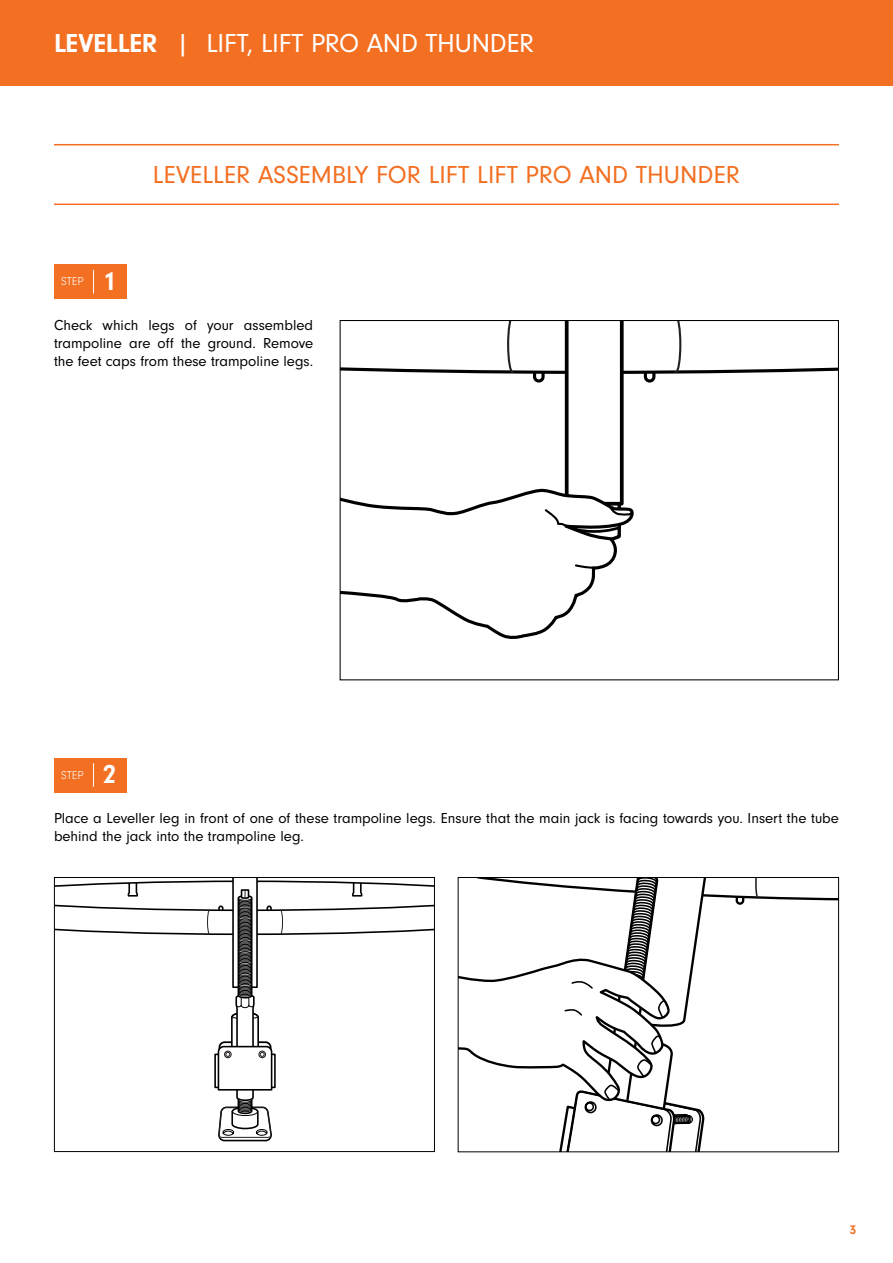
<style>
.page{position:relative;width:893px;height:1263px;background:#fff}
.page>*{position:absolute;margin:0;border:0;box-sizing:border-box;transform-origin:0 0}
.t1{font:27px "Neuzeit Gro";letter-spacing:-.01em;color:#fff}
.t2{font:700 27px "Neuzeit Gro";color:#fff}
.t3{font:25.5px "Neuzeit Gro";color:#f36f21}
.t4{font:15px/18px "Neuzeit Gro";color:#000;text-align:justify}
.t5{font:700 12.9px "Neuzeit Gro";color:#f36f21}
.t6{font:300 12px "Neuzeit Gro";letter-spacing:-.005em;color:#fff}
.s1{font-weight:700}
</style>
<div class="page">
<div style="left:0;top:0;width:893px;height:85px;background:#f36f21"></div>
<div style="left:54px;top:265px;width:72px;height:34px;background:#f36f21"></div>
<svg style="left:93px;top:270px;width:1px;height:24px"></svg>
<div style="left:54px;top:758px;width:72px;height:34px;background:#f36f21"></div>
<svg style="left:93px;top:763px;width:1px;height:24px"></svg>
<svg style="left:342px;top:322px;width:495px;height:317px"></svg>
<svg style="left:56px;top:879px;width:377px;height:263px"></svg>
<div style="left:54px;top:877px;width:381px;height:275px;border:1px solid #000"></div>
<svg style="left:460px;top:879px;width:377px;height:271px"></svg>
<div style="left:458px;top:877px;width:381px;height:275px;border:1px solid #000"></div>
<hr style="left:54px;top:144px;width:785px;height:1px;background:#f36f21">
<hr style="left:54px;top:204px;width:785px;height:1px;background:#f36f21">
<h1 class="t1" style="left:54px;top:29px;width:482px"><span class="s1">LEVELLER</span> | LIFT, LIFT PRO AND THUNDER</h1>
<p class="t6" style="left:61px;top:275px;width:24px">STEP</p>
<h1 class="t2" style="left:103px;top:266px;width:15px">1</h1>
<h2 class="t3" style="left:153px;top:161px;width:589px">LEVELLER ASSEMBLY FOR LIFT LIFT PRO AND THUNDER</h2>
<p class="t4" style="left:54px;top:316px;width:261px">Check which legs of your assembled trampoline are off the ground. Remove the feet caps from these trampoline legs.</p>
<p class="t6" style="left:61px;top:768px;width:24px">STEP</p>
<h1 class="t2" style="left:103px;top:759px;width:15px">2</h1>
<p class="t4" style="left:54px;top:810px;width:786px">Place a Leveller leg in front of one of these trampoline legs. Ensure that the main jack is facing towards you. Insert the tube behind the jack into the trampoline leg.</p>
<p class="t5" style="left:850px;top:1223px;width:8px">3</p>
</div>
